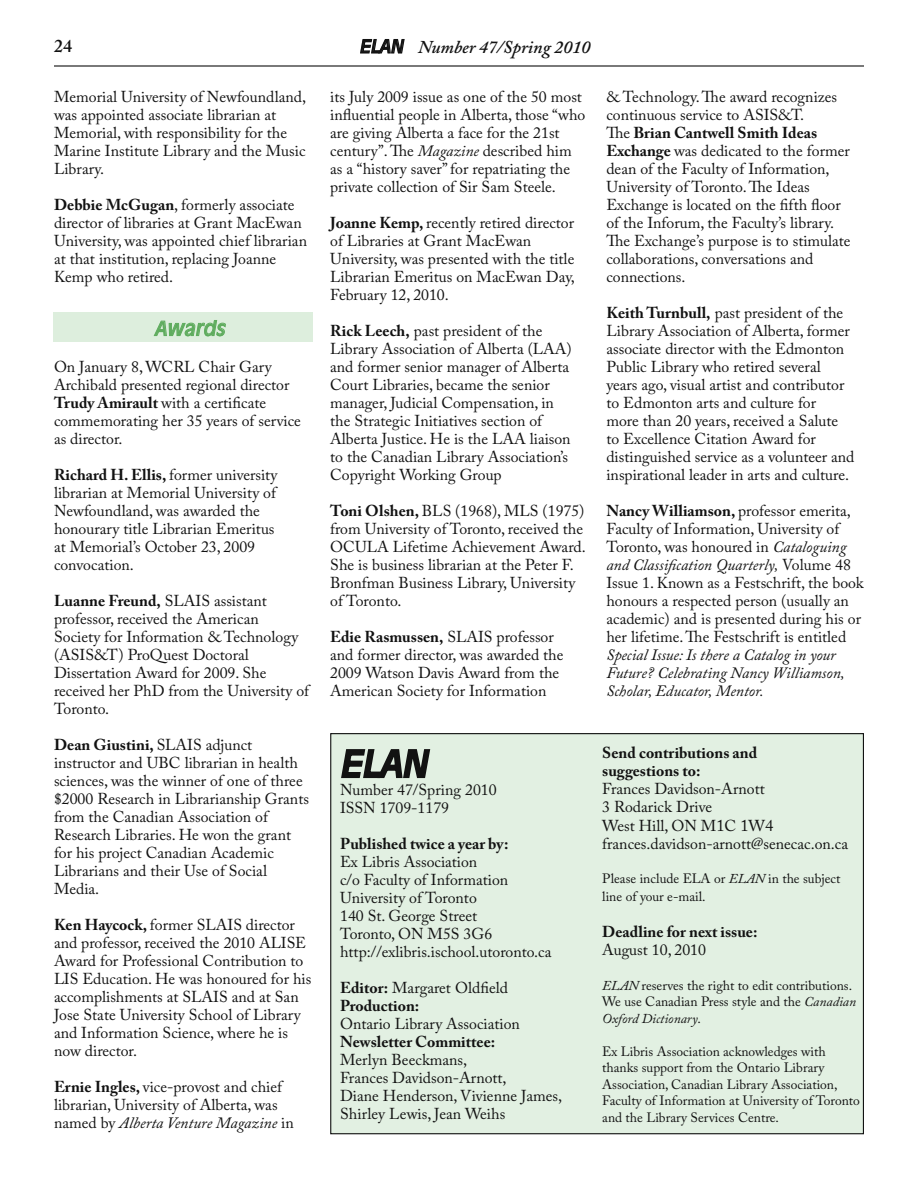
<style>
.page{position:relative;width:918px;height:1188px;background:#fff}
.page>*{position:absolute;margin:0;border:0;box-sizing:border-box;transform-origin:0 0}
.t1{font:italic 36px "Antique Olive Std";color:#121212}
.t2{font:italic 19.5px "Antique Olive Std";letter-spacing:.01em;color:#5fac5e}
.t3{font:italic 600 18px "Adobe Caslon Pro";color:#121212}
.t4{font:600 18px "Adobe Caslon Pro";color:#121212}
.t5{font:15.75px/18px "Adobe Caslon Pro";color:#121212}
.t6{font:700 15.75px/18px "Adobe Caslon Pro";color:#121212}
.t7{font:italic 15.75px/18px "Adobe Caslon Pro";color:#121212}
.t8{font:13.5px/16.5px "Adobe Caslon Pro";color:#121212}
.s1{font-family:"Antique Olive Std";font-weight:400}
.s2{font-weight:700}
.s3{font-style:italic}
.s4{font-weight:400}
.s5{font-size:16.5px}
</style>
<div class="page">
<hr style="left:54px;top:65px;width:810px;height:2px;background:#121212">
<svg style="left:360px;top:39px;width:45px;height:15px"></svg>
<div style="left:53px;top:312px;width:259px;height:29px;background:#ded"></div>
<svg style="left:153px;top:320px;width:74px;height:22px"></svg>
<div style="left:331px;top:734px;width:532px;height:400px;background:#e2f0e2"></div>
<svg style="left:340px;top:733px;width:92px;height:46px"></svg>
<p class="t4" style="left:54px;top:35px;width:19px">24</p>
<p class="t3" style="left:360px;top:36px;width:232px"><span class="s1">ELAN</span> Number 47/Spring 2010</p>
<p class="t5" style="left:54px;top:87px;width:254px">Memorial University of Newfoundland, was appointed associate librarian at<br>Memorial, with responsibility for the<br>Marine Institute Library and the Music<br>Library.</p>
<p class="t5" style="left:54px;top:195px;width:255px"><span class="s2">Debbie McGugan</span>, formerly associate director of libraries at Grant MacEwan University, was appointed chief librarian at that institution, replacing Joanne Kemp who retired.</p>
<p class="t2" style="left:155px;top:317px;width:71px">Awards</p>
<p class="t5" style="left:54px;top:357px;width:248px">On January 8, WCRL Chair Gary<br>Archibald presented regional director<br><span class="s2">Trudy Amirault</span> with a certificate commemorating her 35 years of service as director.</p>
<p class="t5" style="left:54px;top:465px;width:225px"><span class="s2">Richard H. Ellis,</span> former university librarian at Memorial University of<br>Newfoundland, was awarded the honourary title Librarian Emeritus at Memorial’s October 23, 2009 convocation.</p>
<p class="t5" style="left:54px;top:591px;width:257px"><span class="s2">Luanne Freund,</span> SLAIS assistant professor, received the American<br>Society for Information &amp; Technology (ASIS&amp;T) ProQuest Doctoral<br>Dissertation Award for 2009. She received her PhD from the University of<br>Toronto.</p>
<p class="t5" style="left:54px;top:735px;width:256px"><span class="s2">Dean Giustini,</span> SLAIS adjunct instructor and UBC librarian in health sciences, was the winner of one of three $2000 Research in Librarianship Grants from the Canadian Association of<br>Research Libraries. He won the grant for his project Canadian Academic<br>Librarians and their Use of Social<br>Media.</p>
<p class="t5" style="left:54px;top:915px;width:259px"><span class="s2">Ken Haycock,</span> former SLAIS director and professor, received the 2010 ALISE Award for Professional Contribution to LIS Education. He was honoured for his accomplishments at SLAIS and at San Jose State University School of Library and Information Science, where he is now director.</p>
<p class="t5" style="left:54px;top:1077px;width:241px"><span class="s2">Ernie Ingles,</span> vice-provost and chief librarian, University of Alberta, was named by <span class="s3">Alberta Venture Magazine</span> in</p>
<p class="t5" style="left:330px;top:87px;width:257px">its July 2009 issue as one of the 50 most influential people in Alberta, those “who are giving Alberta a face for the 21st century”. The <span class="s3">Magazine</span> described him as a “history saver” for repatriating the private collection of Sir Sam Steele.</p>
<p class="t5" style="left:330px;top:213px;width:246px"><span class="s2">Joanne Kemp,</span> recently retired director of Libraries at Grant MacEwan University, was presented with the title Librarian Emeritus on MacEwan Day, February 12, 2010.</p>
<p class="t5" style="left:330px;top:321px;width:243px"><span class="s2">Rick Leech,</span> past president of the Library Association of Alberta (LAA) and former senior manager of Alberta Court Libraries, became the senior manager, Judicial Compensation, in the Strategic Initiatives section of Alberta Justice. He is the LAA liaison to the Canadian Library Association’s Copyright Working Group</p>
<p class="t5" style="left:330px;top:501px;width:257px"><span class="s2">Toni Olshen,</span> BLS (1968), MLS (1975) from University of Toronto, received the OCULA Lifetime Achievement Award.<br>She is business librarian at the Peter F.<br>Bronfman Business Library, University of Toronto.</p>
<p class="t5" style="left:330px;top:627px;width:235px"><span class="s2">Edie Rasmussen,</span> SLAIS professor and former director, was awarded the 2009 Watson Davis Award from the American Society for Information</p>
<h1 class="t1" style="left:340px;top:742px;width:89px">ELAN</h1>
<p class="t5" style="left:340px;top:781px;width:158px">Number 47/Spring 2010<br>ISSN 1709-1179</p>
<p class="t6" style="left:340px;top:835px;width:170px">Published twice a year by:</p>
<p class="t5" style="left:340px;top:853px;width:213px">Ex Libris Association<br>c/o Faculty of Information<br>University of Toronto<br>140 St. George Street<br>Toronto, ON M5S 3G6 http://exlibris.ischool.utoronto.ca</p>
<p class="t6" style="left:340px;top:979px;width:169px">Editor: <span class="s4">Margaret Oldfield<br></span>Production:</p>
<p class="t5" style="left:340px;top:1015px;width:181px">Ontario Library Association</p>
<p class="t6" style="left:340px;top:1033px;width:157px">Newsletter Committee:</p>
<p class="t5" style="left:340px;top:1051px;width:224px">Merlyn Beeckmans,<br>Frances Davidson-Arnott,<br>Diane Henderson, Vivienne James,<br>Shirley Lewis, Jean Weihs</p>
<p class="t5" style="left:606px;top:87px;width:246px">&amp; Technology. The award recognizes continuous service to ASIS&amp;T.<br>The <span class="s2">Brian Cantwell Smith Ideas Exchange</span> was dedicated to the former dean of the Faculty of Information, University of Toronto. The Ideas Exchange is located on the fifth floor of the Inforum, the Faculty’s library.<br>The Exchange’s purpose is to stimulate collaborations, conversations and connections.</p>
<p class="t5" style="left:606px;top:303px;width:250px"><span class="s2">Keith Turnbull,</span> past president of the Library Association of Alberta, former associate director with the Edmonton Public Library who retired several years ago, visual artist and contributor to Edmonton arts and culture for<br>more than 20 years, received a Salute to Excellence Citation Award for distinguished service as a volunteer and inspirational leader in arts and culture.</p>
<p class="t5" style="left:606px;top:501px;width:259px"><span class="s2">Nancy Williamson,</span> professor emerita, Faculty of Information, University of Toronto, was honoured in <span class="s3">Cataloguing and Classification Quarterly,</span> Volume 48<br>Issue 1. Known as a Festschrift, the book honours a respected person (usually an academic) and is presented during his or her lifetime. The Festschrift is entitled</p>
<p class="t7" style="left:606px;top:645px;width:240px">Special Issue: Is there a Catalog in your<br>Future? Celebrating Nancy Williamson,<br>Scholar, Educator, Mentor.</p>
<p class="t6" style="left:602px;top:744px;width:156px">Send contributions and suggestions to:</p>
<p class="t5" style="left:602px;top:780px;width:247px">Frances Davidson-Arnott<br>3 Rodarick Drive<br>West Hill, ON M<span class="s5">1</span>C <span class="s5">1</span>W<span class="s5">4 </span>frances.davidson-arnott@senecac.on.ca</p>
<p class="t8" style="left:602px;top:870px;width:240px;line-height:18px">Please include ELA or <span class="s3">ELAN</span> in the subject line of your e-mail.</p>
<p class="t6" style="left:602px;top:923px;width:157px">Deadline for next issue:</p>
<p class="t5" style="left:602px;top:941px;width:105px">August 10, 2010</p>
<p class="t8" style="left:602px;top:977px;width:255px"><span class="s3">ELAN</span> reserves the right to edit contributions.<br>We use Canadian Press style and the <span class="s3">Canadian<br>Oxford Dictionary</span>.</p>
<p class="t8" style="left:602px;top:1043px;width:259px">Ex Libris Association acknowledges with thanks support from the Ontario Library Association, Canadian Library Association, Faculty of Information at University of Toronto and the Library Services Centre.</p>
</div>
